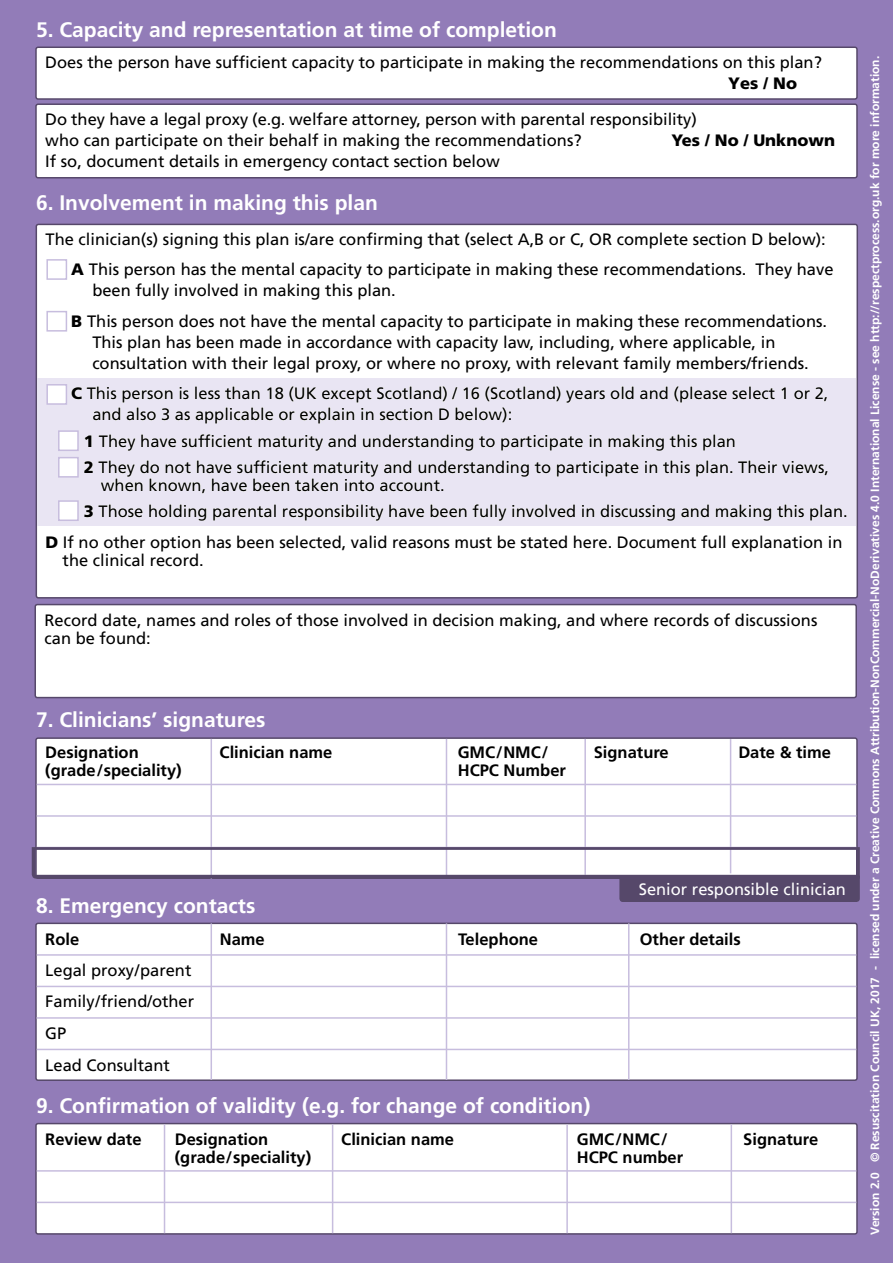
<style>
.page{position:relative;width:893px;height:1263px;background:#927cb8}
.page>*{position:absolute;margin:0;border:0;box-sizing:border-box;transform-origin:0 0}
.t1{font:700 21px "Frutiger LT Com";color:#fff}
.t2{font:16.5px/21px "Frutiger LT Com";color:#000}
.t3{font:700 16.5px "Frutiger LT Com";color:#000}
.t4{font:16.5px "Frutiger LT Com";color:#fff}
.t5{font:900 16.5px "Frutiger LT Com";color:#000}
.t6{font:700 12px "Frutiger LT Com";color:#fff}
.s1{font-weight:900}
</style>
<div class="page">
<div style="left:36px;top:47px;width:821px;height:52px;background:#fff;border-radius:2px"></div>
<div style="left:35px;top:47px;width:823px;height:53px;border:2px solid #56486a;border-radius:2px"></div>
<div style="left:36px;top:104px;width:821px;height:74px;background:#fff;border-radius:2px"></div>
<div style="left:35px;top:103px;width:823px;height:75px;border:2px solid #56486a;border-radius:2px"></div>
<div style="left:35px;top:605px;width:821px;height:93px;background:#fff;border-radius:2px"></div>
<div style="left:35px;top:604px;width:822px;height:94px;border:2px solid #56486a;border-radius:2px"></div>
<div style="left:36px;top:738px;width:821px;height:140px;background:#fff;border-radius:2px"></div>
<div style="left:35px;top:737px;width:823px;height:142px;border:2px solid #56486a;border-radius:2px"></div>
<div style="left:36px;top:1123px;width:821px;height:111px;background:#fff;border-radius:2px"></div>
<div style="left:35px;top:1123px;width:823px;height:112px;border:2px solid #56486a;border-radius:2px"></div>
<hr style="left:164px;top:1124px;width:1px;height:109px;background:#c7bdde">
<hr style="left:211px;top:739px;width:1px;height:140px;background:#c7bdde">
<hr style="left:446px;top:739px;width:1px;height:137px;background:#c7bdde">
<hr style="left:584px;top:739px;width:2px;height:136px;background:#c7bdde">
<div style="left:36px;top:923px;width:821px;height:157px;background:#fff;border-radius:2px"></div>
<div style="left:35px;top:922px;width:823px;height:159px;border:2px solid #56486a;border-radius:2px"></div>
<hr style="left:211px;top:923px;width:1px;height:157px;background:#c7bdde">
<hr style="left:446px;top:923px;width:1px;height:157px;background:#c7bdde">
<hr style="left:628px;top:923px;width:1px;height:157px;background:#c7bdde">
<hr style="left:730px;top:739px;width:1px;height:134px;background:#c7bdde">
<hr style="left:731px;top:1124px;width:1px;height:109px;background:#c7bdde">
<hr style="left:332px;top:1124px;width:1px;height:109px;background:#c7bdde">
<hr style="left:566px;top:1124px;width:2px;height:109px;background:#c7bdde">
<hr style="left:37px;top:1170px;width:819px;height:2px;background:#c7bdde">
<hr style="left:37px;top:784px;width:819px;height:1px;background:#c7bdde">
<hr style="left:37px;top:986px;width:819px;height:1px;background:#c7bdde">
<hr style="left:37px;top:1017px;width:819px;height:2px;background:#c7bdde">
<hr style="left:37px;top:1049px;width:819px;height:1px;background:#c7bdde">
<hr style="left:37px;top:954px;width:819px;height:2px;background:#c7bdde">
<hr style="left:37px;top:1202px;width:819px;height:1px;background:#c7bdde">
<hr style="left:37px;top:815px;width:819px;height:2px;background:#c7bdde">
<div style="left:36px;top:224px;width:821px;height:374px;background:#fff;border-radius:2px"></div>
<div style="left:36px;top:224px;width:822px;height:374px;border:2px solid #56486a;border-radius:2px"></div>
<div style="left:36px;top:378px;width:821px;height:147px;background:#e8e4f3"></div>
<div style="left:46px;top:259px;width:21px;height:21px;background:#fff;border:2px solid #c7bdde"></div>
<div style="left:46px;top:311px;width:21px;height:21px;background:#fff;border:2px solid #c7bdde"></div>
<div style="left:46px;top:384px;width:21px;height:21px;background:#fff;border:2px solid #c7bdde"></div>
<div style="left:58px;top:430px;width:21px;height:21px;background:#fff;border:2px solid #c7bdde"></div>
<div style="left:58px;top:457px;width:21px;height:21px;background:#fff;border:2px solid #c7bdde"></div>
<div style="left:58px;top:500px;width:21px;height:21px;background:#fff;border:2px solid #c7bdde"></div>
<svg style="left:32px;top:847px;width:828px;height:55px"></svg>
<p class="t1" style="left:36px;top:17px;width:522px">5. Capacity and representation at time of completion</p>
<p class="t2" style="left:45px;top:52px;width:778px">Does the person have sufficient capacity to participate in making the recommendations on this plan?</p>
<p class="t5" style="left:728px;top:74px;width:70px">Yes / No</p>
<p class="t2" style="left:45px;top:109px;width:653px">Do they have a legal proxy (e.g. welfare attorney, person with parental responsibility) who can participate on their behalf in making the recommendations?</p>
<p class="t5" style="left:671px;top:131px;width:165px">Yes / No / Unknown</p>
<p class="t2" style="left:45px;top:151px;width:456px">If so, document details in emergency contact section below</p>
<p class="t1" style="left:36px;top:190px;width:343px">6. Involvement in making this plan</p>
<p class="t2" style="left:71px;top:224px;width:764px;line-height:30.5px;text-indent:-26px">The clinician(s) signing this plan is/are confirming that (select A,B or C, OR complete section D below):<br><span class="s1">A</span> This person has the mental capacity to participate in making these recommendations. They have</p>
<p class="t2" style="left:71px;top:275px;width:757px;line-height:30.5px;text-indent:21px">been fully involved in making this plan.<br><span class="s1">B</span> This person does not have the mental capacity to participate in making these recommendations.</p>
<p class="t2" style="left:92px;top:332px;width:718px">This plan has been made in accordance with capacity law, including, where applicable, in consultation with their legal proxy, or where no proxy, with relevant family members/friends.</p>
<p class="t2" style="left:92px;top:383px;width:738px;text-indent:-21px"><span class="s1">C</span> This person is less than 18 (UK except Scotland) / 16 (Scotland) years old and (please select 1 or 2, and also 3 as applicable or explain in section D below):</p>
<p class="t2" style="left:84px;top:428px;width:747px;line-height:26.2px"><span class="s1">1</span> They have sufficient maturity and understanding to participate in making this plan<br><span class="s1">2</span> They do not have sufficient maturity and understanding to participate in this plan. Their views,</p>
<p class="t2" style="left:84px;top:472px;width:765px;line-height:26.2px;text-indent:17px">when known, have been taken into account.<br><span class="s1">3</span> Those holding parental responsibility have been fully involved in discussing and making this plan.</p>
<p class="t2" style="left:63px;top:533px;width:781px;line-height:18px;text-indent:-17px"><span class="s1">D</span> If no other option has been selected, valid reasons must be stated here. Document full explanation in the clinical record.</p>
<p class="t2" style="left:45px;top:611px;width:774px;line-height:18px">Record date, names and roles of those involved in decision making, and where records of discussions can be found:</p>
<p class="t1" style="left:36px;top:707px;width:231px">7. Clinicians’ signatures</p>
<p class="t3" style="left:45px;top:743px;width:95px">Designation</p>
<p class="t3" style="left:220px;top:743px;width:114px">Clinician name</p>
<p class="t3" style="left:458px;top:743px;width:92px">GMC/NMC/</p>
<p class="t3" style="left:594px;top:743px;width:76px">Signature</p>
<p class="t3" style="left:738px;top:743px;width:94px">Date &amp; time</p>
<p class="t3" style="left:45px;top:761px;width:138px">(grade/speciality)</p>
<p class="t3" style="left:458px;top:761px;width:110px">HCPC Number</p>
<p class="t1" style="left:36px;top:893px;width:221px">8. Emergency contacts</p>
<p class="t4" style="left:639px;top:880px;width:209px">Senior responsible clinician</p>
<p class="t3" style="left:45px;top:929px;width:35px">Role</p>
<p class="t3" style="left:220px;top:929px;width:46px">Name</p>
<p class="t3" style="left:458px;top:929px;width:81px">Telephone</p>
<p class="t3" style="left:640px;top:929px;width:102px">Other details</p>
<p class="t2" style="left:45px;top:955px;width:150px;line-height:31.5px">Legal proxy/parent<br>Family/friend/other<br>GP<br>Lead Consultant</p>
<p class="t1" style="left:36px;top:1093px;width:556px">9. Confirmation of validity (e.g. for change of condition)</p>
<p class="t3" style="left:45px;top:1129px;width:98px">Review date</p>
<p class="t3" style="left:175px;top:1129px;width:95px">Designation</p>
<p class="t3" style="left:341px;top:1129px;width:114px">Clinician name</p>
<p class="t3" style="left:577px;top:1129px;width:92px">GMC/NMC/</p>
<p class="t3" style="left:743px;top:1129px;width:76px">Signature</p>
<p class="t3" style="left:175px;top:1147px;width:138px">(grade/speciality)</p>
<p class="t3" style="left:577px;top:1147px;width:108px">HCPC number</p>
<p class="t6" style="left:868px;top:1234px;width:1180px;rotate:-90deg">Version 2.0 © Resuscitation Council UK, 2017 - licensed under a Creative Commons Attribution-NonCommercial-NoDerivatives 4.0 International License - see http://respectprocess.org.uk for more information.</p>
</div>
